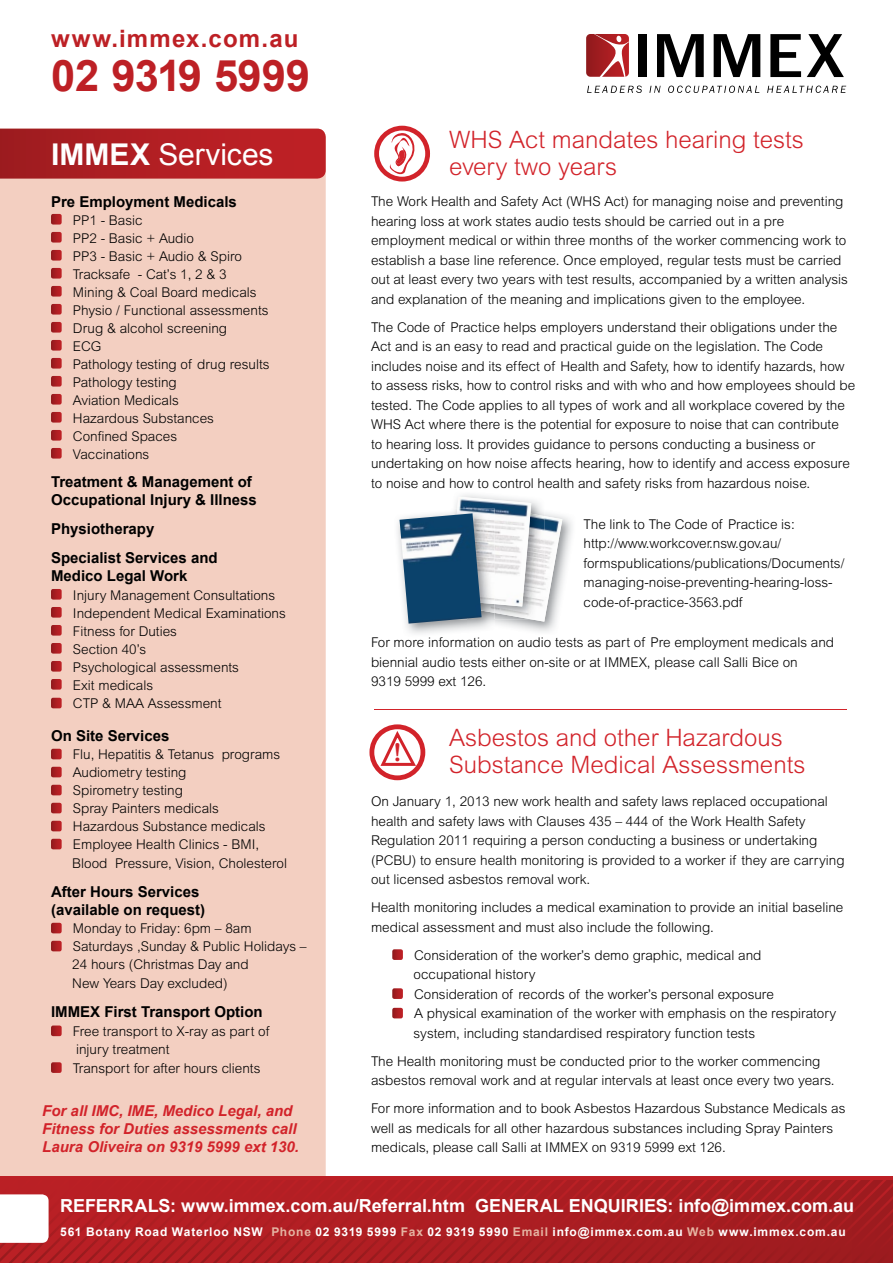
<style>
.page{position:relative;width:893px;height:1263px;background:#fff}
.page>*{position:absolute;margin:0;border:0;box-sizing:border-box;transform-origin:0 0}
.t1{font:700 43.5px "Arial";letter-spacing:-.02em;color:#bd2025}
.t2{font:30px "Arial";letter-spacing:-.005em;color:#fff}
.t3{font:26.4px "Clarendon";color:#d2232a}
.t4{font:300 24px/27px "Arial";color:#d2232a}
.t5{font:700 24px "Arial";letter-spacing:.05em;color:#bd2025}
.t6{font:700 18px "Arial";color:#fff}
.t7{font:700 15px/18px "Arial";color:#000}
.t8{font:italic 700 15px/18px "Arial";color:#d2232a}
.t9{font:300 13.5px/19.5px "Arial";color:#000}
.t10{font:700 12px "Arial";letter-spacing:.065em;color:#fff}
.s1{font-weight:700}
.s2{color:#e5b4a2}
</style>
<div class="page">
<div style="left:0;top:179px;width:326px;height:997px;background:#f3cfc1"></div>
<svg style="left:0;top:1179px;width:893px;height:84px;background:#ae2428"></svg>
<hr style="left:0;top:1176px;width:893px;height:3px;background:#bd2025">
<div style="left:638px;top:34px;width:9px;height:43px;background:#000"></div>
<svg style="left:657px;top:34px;width:47px;height:43px"></svg>
<svg style="left:714px;top:34px;width:46px;height:43px"></svg>
<svg style="left:770px;top:34px;width:31px;height:43px"></svg>
<svg style="left:807px;top:34px;width:37px;height:43px"></svg>
<svg style="left:586px;top:34px;width:56px;height:59px"></svg>
<svg style="left:649px;top:86px;width:12px;height:7px"></svg>
<svg style="left:668px;top:86px;width:91px;height:7px"></svg>
<svg style="left:767px;top:86px;width:79px;height:7px"></svg>
<svg style="left:0;top:129px;width:326px;height:50px;background:#b12024"></svg>
<hr style="left:374px;top:709px;width:472px;height:1px;background:#d2232a">
<svg style="left:51px;top:214px;width:11px;height:11px"></svg>
<svg style="left:51px;top:232px;width:11px;height:11px"></svg>
<svg style="left:51px;top:250px;width:11px;height:11px"></svg>
<svg style="left:51px;top:268px;width:11px;height:11px"></svg>
<svg style="left:51px;top:286px;width:11px;height:11px"></svg>
<svg style="left:51px;top:304px;width:11px;height:11px"></svg>
<svg style="left:51px;top:322px;width:11px;height:11px"></svg>
<svg style="left:51px;top:340px;width:11px;height:11px"></svg>
<svg style="left:51px;top:358px;width:11px;height:11px"></svg>
<svg style="left:51px;top:376px;width:11px;height:11px"></svg>
<svg style="left:51px;top:394px;width:11px;height:11px"></svg>
<svg style="left:51px;top:412px;width:11px;height:11px"></svg>
<svg style="left:51px;top:430px;width:11px;height:11px"></svg>
<svg style="left:51px;top:448px;width:11px;height:11px"></svg>
<svg style="left:51px;top:589px;width:11px;height:11px"></svg>
<svg style="left:51px;top:607px;width:11px;height:11px"></svg>
<svg style="left:51px;top:625px;width:11px;height:11px"></svg>
<svg style="left:51px;top:643px;width:11px;height:11px"></svg>
<svg style="left:51px;top:661px;width:11px;height:11px"></svg>
<svg style="left:51px;top:679px;width:11px;height:11px"></svg>
<svg style="left:51px;top:698px;width:11px;height:10px"></svg>
<svg style="left:51px;top:749px;width:11px;height:10px"></svg>
<svg style="left:51px;top:767px;width:11px;height:10px"></svg>
<svg style="left:51px;top:785px;width:11px;height:10px"></svg>
<svg style="left:51px;top:803px;width:11px;height:10px"></svg>
<svg style="left:51px;top:821px;width:11px;height:10px"></svg>
<svg style="left:51px;top:839px;width:11px;height:10px"></svg>
<svg style="left:51px;top:923px;width:11px;height:10px"></svg>
<svg style="left:51px;top:941px;width:11px;height:10px"></svg>
<svg style="left:51px;top:1025px;width:11px;height:11px"></svg>
<svg style="left:51px;top:1062px;width:11px;height:11px"></svg>
<svg style="left:392px;top:949px;width:11px;height:11px"></svg>
<svg style="left:392px;top:988px;width:11px;height:11px"></svg>
<svg style="left:392px;top:1008px;width:11px;height:10px"></svg>
<img style="left:494px;top:513px;width:78px;height:119px">
<img style="left:534px;top:516px;width:28px;height:106px">
<img style="left:531px;top:502px;width:13px;height:12px">
<img style="left:494px;top:514px;width:50px;height:106px">
<img style="left:457px;top:497px;width:74px;height:109px">
<img style="left:482px;top:604px;width:12px;height:9px">
<img style="left:449px;top:508px;width:45px;height:96px">
<img style="left:399px;top:513px;width:83px;height:111px">
<svg style="left:369px;top:724px;width:56px;height:56px"></svg>
<svg style="left:374px;top:126px;width:56px;height:56px"></svg>
<h3 class="t5" style="left:51px;top:23px;width:249px">www.immex.com.au</h3>
<h1 class="t1" style="left:51px;top:47px;width:261px">02 9319 5999</h1>
<h2 class="t2" style="left:51px;top:135px;width:224px"><span class="s1">IMMEX</span> Services</h2>
<p class="t7" style="left:51px;top:193px;width:187px">Pre Employment Medicals</p>
<p class="t9" style="left:73px;top:211px;width:198px;line-height:18px">PP1 - Basic<br>PP2 - Basic + Audio<br>PP3 - Basic + Audio &amp; Spiro<br>Tracksafe - Cat’s 1, 2 &amp; 3<br>Mining &amp; Coal Board medicals<br>Physio / Functional assessments<br>Drug &amp; alcohol screening<br>ECG<br>Pathology testing of drug results<br>Pathology testing<br>Aviation Medicals<br>Hazardous Substances<br>Confined Spaces<br>Vaccinations</p>
<p class="t7" style="left:51px;top:473px;width:207px">Treatment &amp; Management of<br>Occupational Injury &amp; Illness</p>
<p class="t7" style="left:51px;top:515px;width:168px;line-height:28.5px">Physiotherapy<br>Specialist Services and</p>
<p class="t7" style="left:51px;top:567px;width:138px">Medico Legal Work</p>
<p class="t9" style="left:73px;top:586px;width:214px;line-height:18.1px">Injury Management Consultations<br>Independent Medical Examinations<br>Fitness for Duties<br>Section 40’s<br>Psychological assessments<br>Exit medicals<br>CTP &amp; MAA Assessment</p>
<p class="t7" style="left:51px;top:727px;width:120px">On Site Services</p>
<p class="t9" style="left:72px;top:745px;width:216px;line-height:18.1px">Flu, Hepatitis &amp; Tetanus programs<br>Audiometry testing<br>Spirometry testing<br>Spray Painters medicals<br>Hazardous Substance medicals<br>Employee Health Clinics - BMI,<br>Blood Pressure, Vision, Cholesterol</p>
<p class="t7" style="left:51px;top:883px;width:156px">After Hours Services (available on request)</p>
<p class="t9" style="left:72px;top:919px;width:236px;line-height:18.3px">Monday to Friday: 6pm – 8am<br>Saturdays ,Sunday &amp; Public Holidays –<br>24 hours (Christmas Day and<br>New Years Day excluded)</p>
<p class="t7" style="left:51px;top:1004px;width:213px">IMMEX First Transport Option</p>
<p class="t9" style="left:73px;top:1022px;width:198px;line-height:18.3px">Free transport to X-ray as part of injury treatment<br>Transport for after hours clients</p>
<p class="t8" style="left:42px;top:1102px;width:258px">For all IMC, IME, Medico Legal, and<br>Fitness for Duties assessments call<br>Laura Oliveira on 9319 5999 ext 130.</p>
<h3 class="t4" style="left:449px;top:126px;width:356px">WHS Act mandates hearing tests every two years</h3>
<p class="t9" style="left:371px;top:192px;width:478px">The Work Health and Safety Act (WHS Act) for managing noise and preventing hearing loss at work states audio tests should be carried out in a pre employment medical or within three months of the worker commencing work to establish a base line reference. Once employed, regular tests must be carried out at least every two years with test results, accompanied by a written analysis and explanation of the meaning and implications given to the employee.</p>
<p class="t9" style="left:371px;top:317px;width:486px">The Code of Practice helps employers understand their obligations under the Act and is an easy to read and practical guide on the legislation. The Code includes noise and its effect of Health and Safety, how to identify hazards, how to assess risks, how to control risks and with who and how employees should be tested. The Code applies to all types of work and all workplace covered by the WHS Act where there is the potential for exposure to noise that can contribute<br>to hearing loss. It provides guidance to persons conducting a business or undertaking on how noise affects hearing, how to identify and access exposure to noise and how to control health and safety risks from hazardous noise.</p>
<p class="t9" style="left:584px;top:514px;width:262px">The link to The Code of Practice is: http://www.workcover.nsw.gov.au/ formspublications/publications/Documents/ managing-noise-preventing-hearing-loss&shy;code-of-practice-3563.pdf</p>
<p class="t9" style="left:371px;top:633px;width:465px">For more information on audio tests as part of Pre employment medicals and biennial audio tests either on-site or at IMMEX, please call Salli Bice on<br>9319 5999 ext 126.</p>
<h3 class="t3" style="left:393px;top:737px;width:10px">!</h3>
<h3 class="t4" style="left:449px;top:723px;width:358px">Asbestos and other Hazardous<br>Substance Medical Assessments</h3>
<p class="t9" style="left:371px;top:792px;width:475px">On January 1, 2013 new work health and safety laws replaced occupational health and safety laws with Clauses 435 – 444 of the Work Health Safety Regulation 2011 requiring a person conducting a business or undertaking (PCBU) to ensure health monitoring is provided to a worker if they are carrying out licensed asbestos removal work.</p>
<p class="t9" style="left:371px;top:898px;width:474px">Health monitoring includes a medical examination to provide an initial baseline medical assessment and must also include the following.</p>
<p class="t9" style="left:413px;top:945px;width:424px">Consideration of the worker’s demo graphic, medical and occupational history<br>Consideration of records of the worker’s personal exposure<br>A physical examination of the worker with emphasis on the respiratory system, including standardised respiratory function tests</p>
<p class="t9" style="left:371px;top:1051px;width:465px">The Health monitoring must be conducted prior to the worker commencing asbestos removal work and at regular intervals at least once every two years.</p>
<p class="t9" style="left:371px;top:1099px;width:476px">For more information and to book Asbestos Hazardous Substance Medicals as well as medicals for all other hazardous substances including Spray Painters medicals, please call Salli at IMMEX on 9319 5999 ext 126.</p>
<h3 class="t6" style="left:60px;top:1193px;width:795px">REFERRALS: www.immex.com.au/Referral.htm GENERAL ENQUIRIES: info@immex.com.au</h3>
<p class="t10" style="left:60px;top:1223px;width:787px">561 Botany Road Waterloo NSW <span class="s2">Phone</span> 02 9319 5999 <span class="s2">Fax</span> 02 9319 5990 <span class="s2">Email</span> info@immex.com.au <span class="s2">Web</span> www.immex.com.au</p>
</div>
